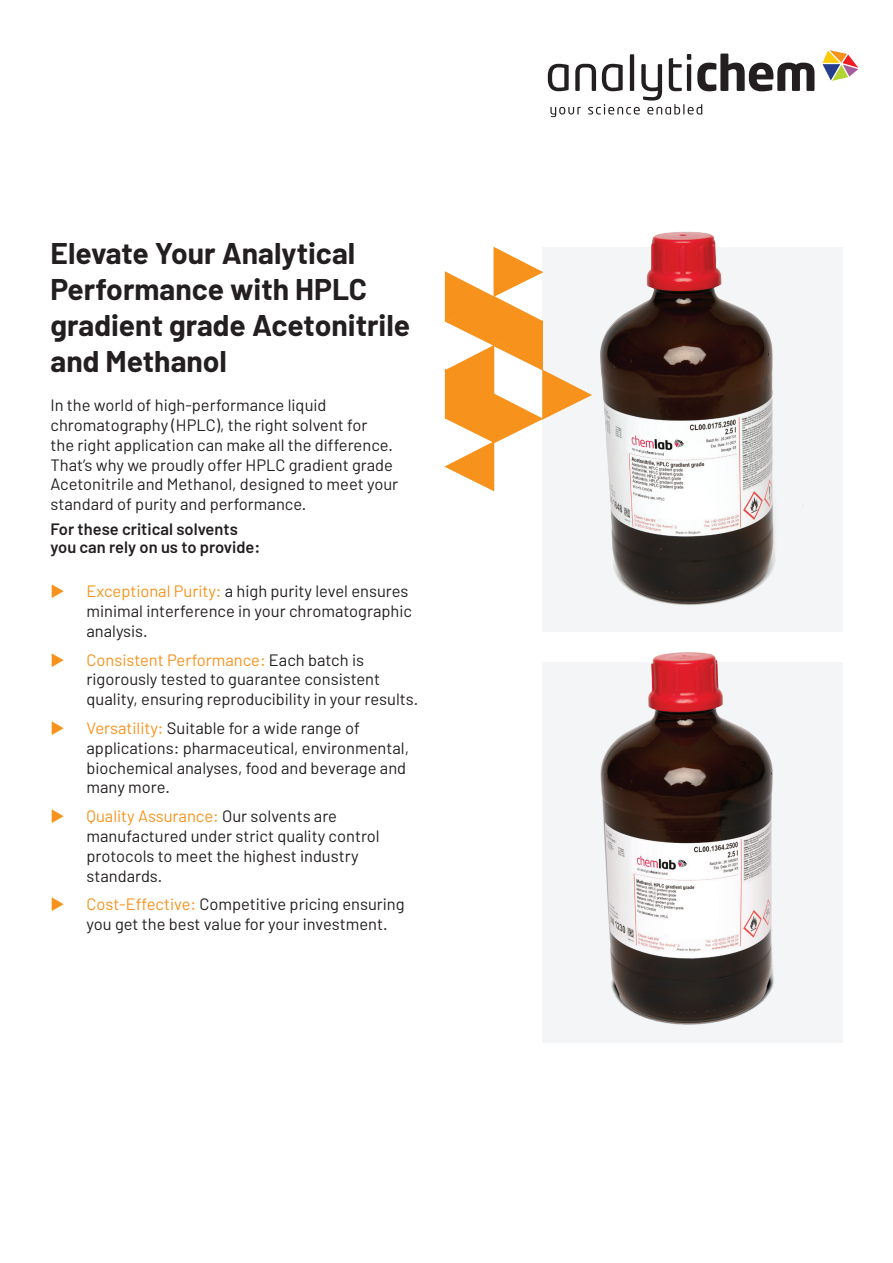
<style>
.page{position:relative;width:893px;height:1263px;background:#fff}
.page>*{position:absolute;margin:0;border:0;box-sizing:border-box;transform-origin:0 0}
.t1{font:700 30px/36px "Barlow";color:#231f20}
.t2{font:16.5px/19.8px "Barlow";color:#231f20}
.t3{font:600 16.5px/18.5px "Barlow";color:#231f20}
.s1{color:#f7931d}
</style>
<div class="page">
<svg style="left:548px;top:54px;width:266px;height:63px"></svg>
<svg style="left:822px;top:50px;width:36px;height:31px"></svg>
<svg style="left:444px;top:246px;width:96px;height:246px"></svg>
<img style="left:540px;top:231px;width:301px;height:809px">
<h1 class="t1" style="left:51px;top:235px;width:361px">Elevate Your Analytical<br>Performance with HPLC gradient grade Acetonitrile and Methanol</h1>
<p class="t2" style="left:51px;top:395px;width:349px">In the world of high-performance liquid chromatography (HPLC), the right solvent for<br>the right application can make all the difference.<br>That’s why we proudly offer HPLC gradient grade Acetonitrile and Methanol, designed to meet your standard of purity and performance.</p>
<p class="t3" style="left:51px;top:519px;width:211px">For these critical solvents you can rely on us to provide:</p>
<p class="t2" style="left:87px;top:581px;width:327px"><span class="s1">Exceptional Purity:</span> a high purity level ensures minimal interference in your chromatographic analysis.</p>
<p class="t2" style="left:87px;top:649px;width:333px"><span class="s1">Consistent Performance:</span> Each batch is rigorously tested to guarantee consistent quality, ensuring reproducibility in your results.</p>
<p class="t2" style="left:87px;top:718px;width:324px"><span class="s1">Versatility:</span> Suitable for a wide range of applications: pharmaceutical, environmental, biochemical analyses, food and beverage and many more.</p>
<p class="t2" style="left:87px;top:806px;width:295px"><span class="s1">Quality Assurance:</span> Our solvents are manufactured under strict quality control protocols to meet the highest industry standards.</p>
<p class="t2" style="left:87px;top:894px;width:320px"><span class="s1">Cost-Effective:</span> Competitive pricing ensuring you get the best value for your investment.</p>
</div>
